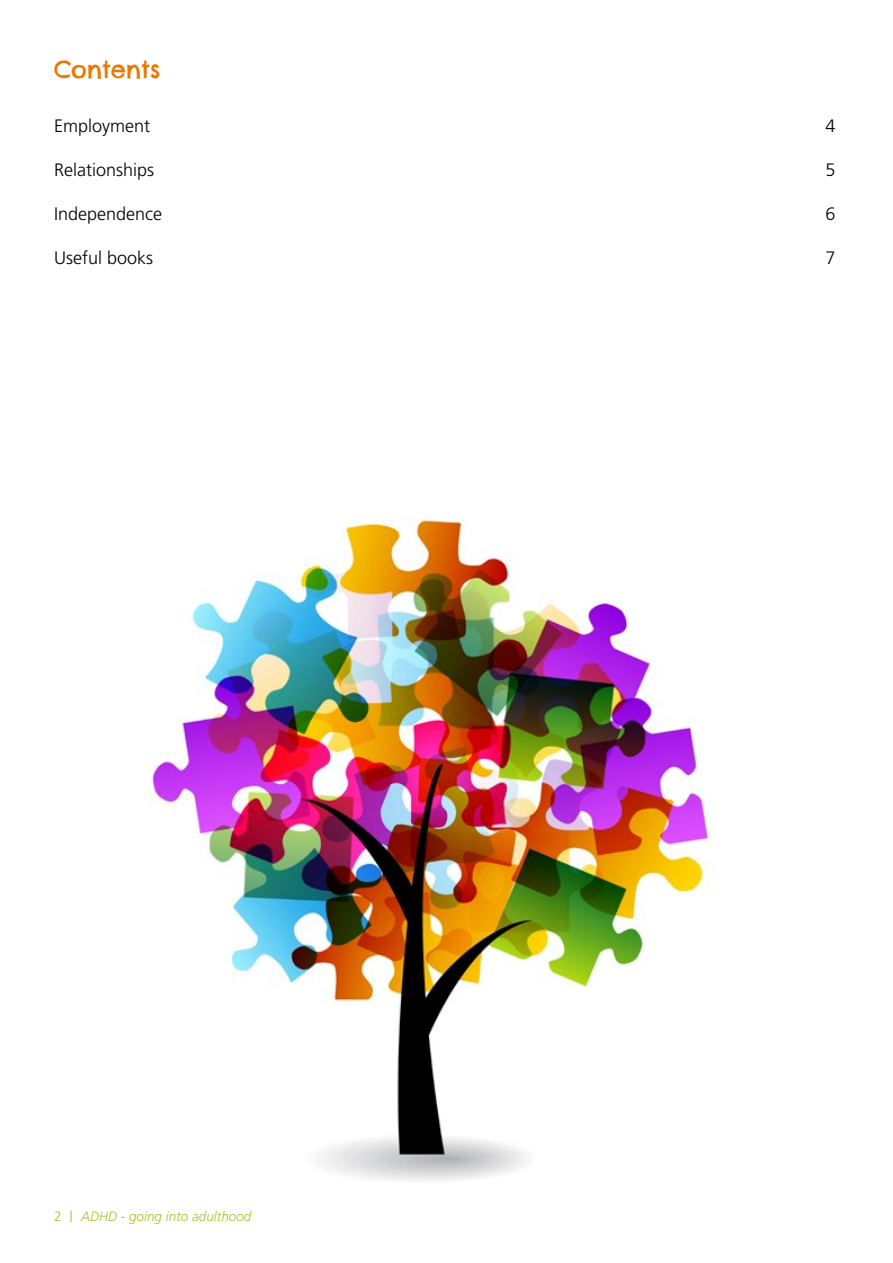
<style>
.page{position:relative;width:893px;height:1263px;background:#fff}
.page>*{position:absolute;margin:0;border:0;box-sizing:border-box;transform-origin:0 0}
.t1{font:24px "Chelsea Market";color:#ea7800}
.t2{font:300 18px "Frutiger";color:#000}
.t3{font:italic 300 13.5px "Frutiger";color:#abc02c}
.s1{font-style:normal}
.s2{font-style:normal;font-size:15px}
</style>
<div class="page">
<img style="left:152px;top:518px;width:563px;height:663px">
<h1 class="t1" style="left:54px;top:54px;width:108px">Contents</h1>
<p class="t2" style="left:54px;top:116px;width:97px">Employment</p>
<p class="t2" style="left:825px;top:116px;width:12px">4</p>
<p class="t2" style="left:54px;top:160px;width:102px">Relationships</p>
<p class="t2" style="left:825px;top:160px;width:12px">5</p>
<p class="t2" style="left:54px;top:204px;width:110px">Independence</p>
<p class="t2" style="left:825px;top:204px;width:12px">6</p>
<p class="t2" style="left:54px;top:248px;width:101px">Useful books</p>
<p class="t2" style="left:825px;top:248px;width:12px">7</p>
<p class="t3" style="left:54px;top:1208px;width:199px"><span class="s1">2</span> <span class="s2">|</span> ADHD - going into adulthood</p>
</div>
